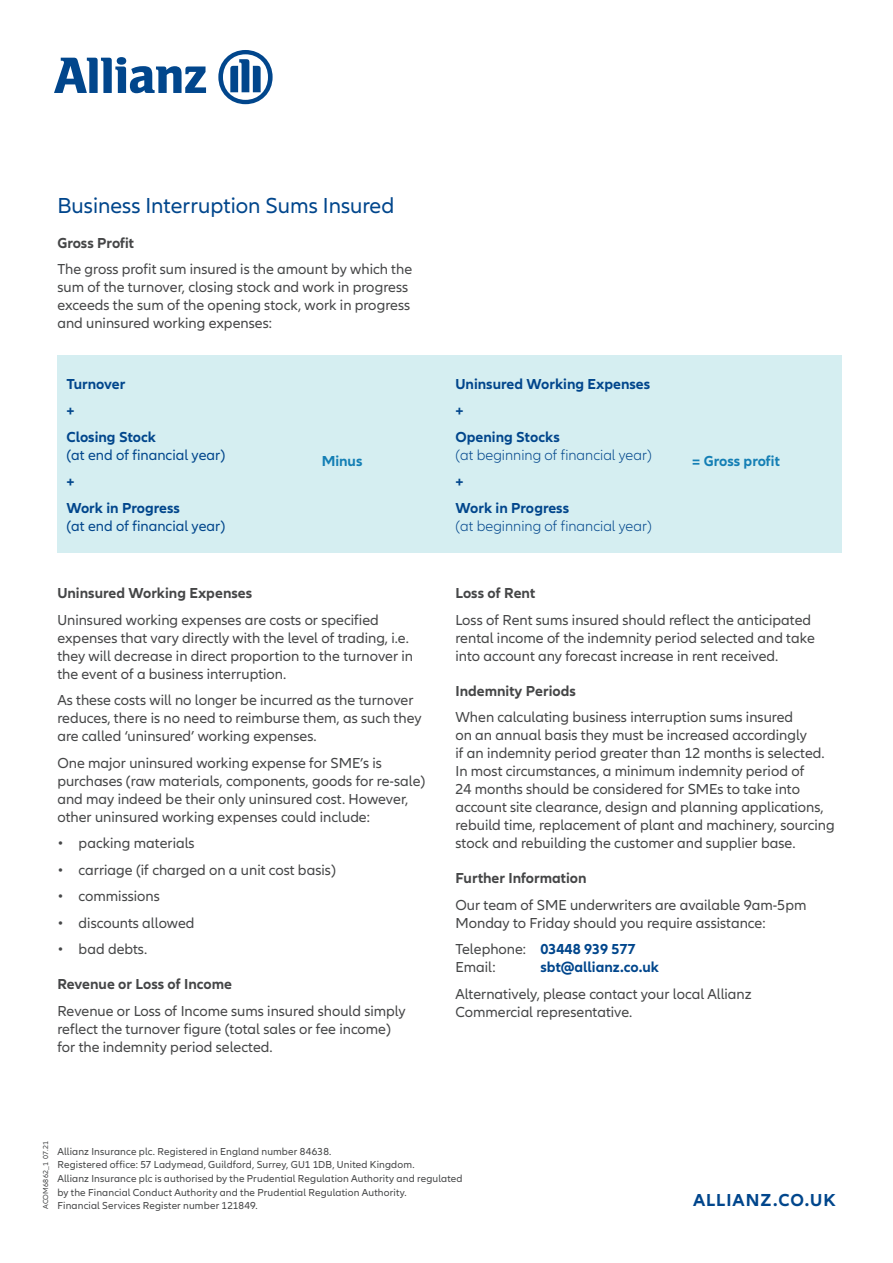
<style>
.page{position:relative;width:893px;height:1263px;background:#fff}
.page>*{position:absolute;margin:0;border:0;box-sizing:border-box;transform-origin:0 0}
.t1{font:22.5px "Allianz Neo";color:#01468c}
.t2{font:700 18px "Allianz Neo";letter-spacing:.055em;color:#01468c}
.t3{font:15px/18px "Allianz Neo";color:#454647}
.t4{font:700 15px/26.5px "Allianz Neo";color:#01468c}
.t5{font:700 15px "Allianz Neo";color:#454647}
.t6{font:300 15px "Allianz Neo";color:#01468c}
.t7{font:15px "Allianz Neo";color:#01468c}
.t8{font:700 15px "Allianz Neo";color:#147fb5}
.t9{font:10.5px/13.5px "Allianz Neo";letter-spacing:.015em;color:#454647}
.t10{font:7.5px "Allianz Neo";letter-spacing:.015em;color:#454647}
.s1{font-weight:700;color:#01468c}
</style>
<div class="page">
<svg style="left:54px;top:57px;width:152px;height:36px"></svg>
<svg style="left:218px;top:50px;width:55px;height:54px"></svg>
<div style="left:57px;top:355px;width:785px;height:198px;background:#d5eef1"></div>
<h1 class="t1" style="left:57px;top:192px;width:338px">Business Interruption Sums Insured</h1>
<p class="t5" style="left:57px;top:234px;width:78px">Gross Profit</p>
<p class="t3" style="left:57px;top:261px;width:356px">The gross profit sum insured is the amount by which the sum of the turnover, closing stock and work in progress exceeds the sum of the opening stock, work in progress and uninsured working expenses:</p>
<p class="t4" style="left:66px;top:371px;width:91px">Turnover<br>+<br>Closing Stock</p>
<p class="t7" style="left:66px;top:446px;width:160px">(at end of financial year)</p>
<p class="t4" style="left:66px;top:468px;width:115px">+<br>Work in Progress</p>
<p class="t7" style="left:66px;top:517px;width:160px">(at end of financial year)</p>
<p class="t4" style="left:455px;top:371px;width:196px">Uninsured Working Expenses +<br>Opening Stocks</p>
<p class="t6" style="left:455px;top:446px;width:198px">(at beginning of financial year)</p>
<p class="t4" style="left:455px;top:468px;width:115px">+<br>Work in Progress</p>
<p class="t6" style="left:455px;top:517px;width:198px">(at beginning of financial year)</p>
<p class="t8" style="left:322px;top:452px;width:42px">Minus</p>
<p class="t8" style="left:692px;top:452px;width:89px">= Gross profit</p>
<p class="t5" style="left:57px;top:585px;width:196px">Uninsured Working Expenses</p>
<p class="t3" style="left:57px;top:611px;width:357px">Uninsured working expenses are costs or specified expenses that vary directly with the level of trading, i.e. they will decrease in direct proportion to the turnover in the event of a business interruption.</p>
<p class="t3" style="left:57px;top:692px;width:366px">As these costs will no longer be incurred as the turnover reduces, there is no need to reimburse them, as such they are called ‘uninsured’ working expenses.</p>
<p class="t3" style="left:57px;top:754px;width:370px">One major uninsured working expense for SME’s is purchases (raw materials, components, goods for re-sale) and may indeed be their only uninsured cost. However, other uninsured working expenses could include:</p>
<p class="t3" style="left:57px;top:835px;width:139px">• packing materials</p>
<p class="t3" style="left:57px;top:861px;width:280px">• carriage (if charged on a unit cost basis)</p>
<p class="t3" style="left:57px;top:888px;width:104px">• commissions</p>
<p class="t3" style="left:57px;top:914px;width:139px">• discounts allowed</p>
<p class="t3" style="left:57px;top:941px;width:91px">• bad debts.</p>
<p class="t5" style="left:57px;top:976px;width:176px">Revenue or Loss of Income</p>
<p class="t3" style="left:57px;top:1002px;width:350px">Revenue or Loss of Income sums insured should simply reflect the turnover figure (total sales or fee income) for the indemnity period selected.</p>
<p class="t5" style="left:455px;top:585px;width:81px">Loss of Rent</p>
<p class="t3" style="left:455px;top:611px;width:361px">Loss of Rent sums insured should reflect the anticipated rental income of the indemnity period selected and take into account any forecast increase in rent received.</p>
<p class="t5" style="left:455px;top:682px;width:122px">Indemnity Periods</p>
<p class="t3" style="left:455px;top:709px;width:381px">When calculating business interruption sums insured<br>on an annual basis they must be increased accordingly<br>if an indemnity period greater than 12 months is selected.<br>In most circumstances, a minimum indemnity period of<br>24 months should be considered for SMEs to take into account site clearance, design and planning applications, rebuild time, replacement of plant and machinery, sourcing stock and rebuilding the customer and supplier base.</p>
<p class="t5" style="left:455px;top:870px;width:133px">Further Information</p>
<p class="t3" style="left:455px;top:896px;width:352px">Our team of SME underwriters are available 9am-5pm<br>Monday to Friday should you require assistance:</p>
<p class="t3" style="left:455px;top:941px;width:182px">Telephone: <span class="s1">03448 939 577<br></span>Email:</p>
<p class="t4" style="left:540px;top:954px;width:120px">sbt@allianz.co.uk</p>
<p class="t3" style="left:455px;top:985px;width:298px">Alternatively, please contact your local Allianz<br>Commercial representative.</p>
<p class="t10" style="left:41px;top:1209px;width:69px;rotate:-90deg">ACOM6862_1 07.21</p>
<p class="t9" style="left:57px;top:1145px;width:407px">Allianz Insurance plc. Registered in England number 84638.<br>Registered office: 57 Ladymead, Guildford, Surrey, GU1 1DB, United Kingdom.<br>Allianz Insurance plc is authorised by the Prudential Regulation Authority and regulated by the Financial Conduct Authority and the Prudential Regulation Authority.</p>
<p class="t9" style="left:57px;top:1199px;width:202px">Financial Services Register number 121849.</p>
<p class="t2" style="left:693px;top:1189px;width:144px">ALLIANZ.CO.UK</p>
</div>
